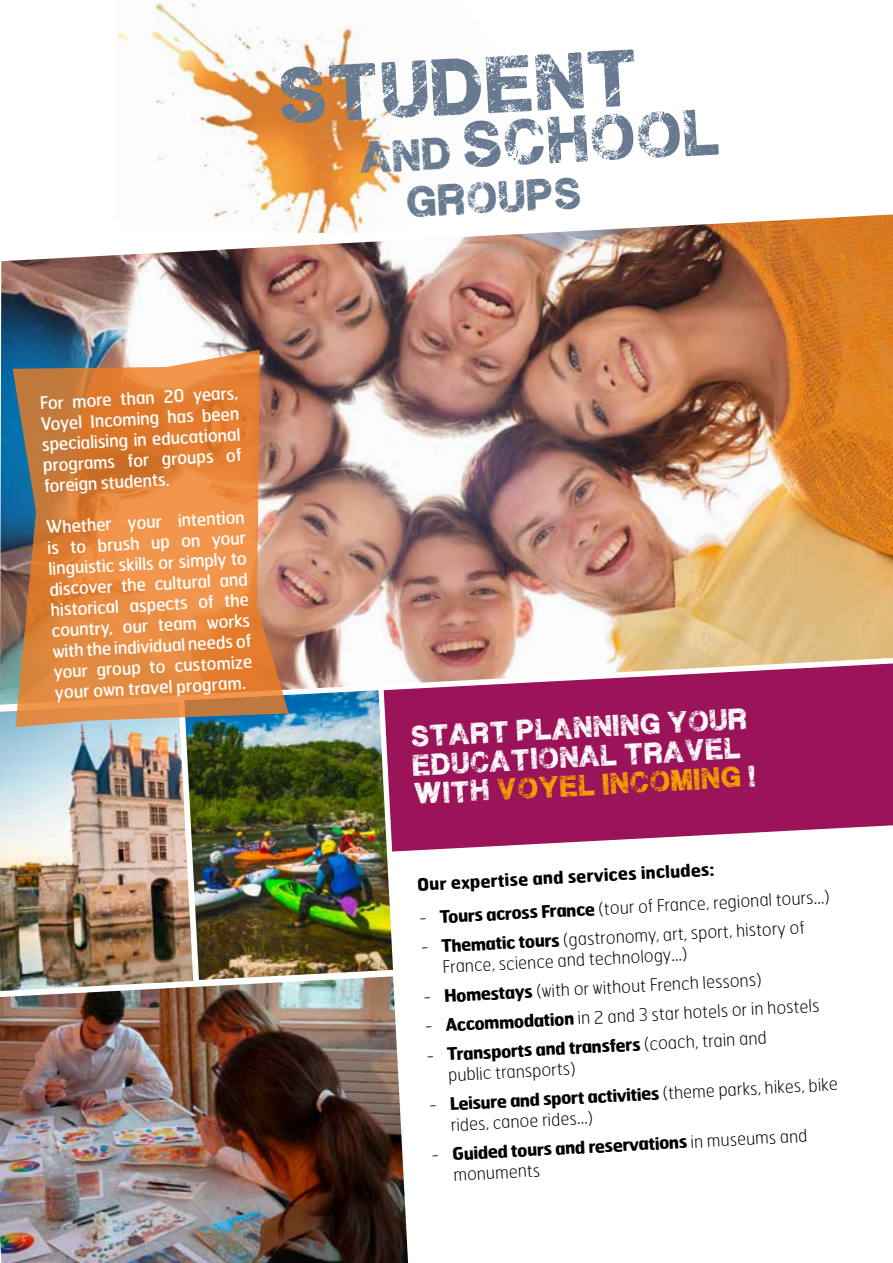
<style>
.page{position:relative;width:893px;height:1263px;background:#fff}
.page>*{position:absolute;margin:0;border:0;box-sizing:border-box;transform-origin:0 0}
.t1{font:64.05px "Plane Crash";color:#677a90}
.t2{font:52.8px "Plane Crash";color:#677a90}
.t3{font:35.85px "Plane Crash";color:#677a90}
.t4{font:24px/28.8px "Plane Crash";color:#fff}
.t5{font:100 17.25px/20.7px "Hermes";color:#000}
.t6{font:17.25px/20.7px "Hermes";color:#fff;text-align:justify}
.t7{font:700 17.25px/20.7px "Hermes";color:#000}
.s1{font-size:35.85px}
.s2{color:#f59e00}
.s3{font-weight:700}
.s4{font-weight:100}
</style>
<div class="page">
<img style="left:117px;top:0;width:292px;height:214px">
<img style="left:0;top:214px;width:893px;height:488px">
<img style="left:0;top:702px;width:184px;height:274px">
<img style="left:0;top:976px;width:408px;height:287px">
<svg style="left:384px;top:663px;width:509px;height:188px;fill:#9b1359"></svg>
<img style="left:184px;top:690px;width:209px;height:290px">
<svg style="left:13px;top:350px;width:276px;height:377px"></svg>
<h1 class="t1" style="left:276px;top:68px;width:363px;rotate:-3deg">student</h1>
<h2 class="t2" style="left:359px;top:127px;width:362px;rotate:-3deg"><span class="s1">and</span> school</h2>
<h3 class="t3" style="left:405px;top:186px;width:177px;rotate:-3deg">groups</h3>
<p class="t6" style="left:39px;top:392px;width:200px;rotate:-3deg">For more than 20 years, Voyel Incoming has been specialising in educational programs for groups of foreign students.</p>
<p class="t6" style="left:46px;top:516px;width:200px;rotate:-3deg">Whether your intention is to brush up on your linguistic skills or simply to discover the cultural and historical aspects of the country, our team works with the individual needs of your group to customize your own travel program.</p>
<h3 class="t4" style="left:410px;top:724px;width:344px;rotate:-3deg">start planning your educational travel with <span class="s2">voyel incoming</span> !</h3>
<p class="t7" style="left:417px;top:873px;width:299px;rotate:-3deg">Our expertise and services includes:</p>
<p class="t5" style="left:418px;top:907px;width:413px;rotate:-3deg">- <span class="s3">Tours across France</span> (tour of France, regional tours…)</p>
<p class="t5" style="left:441px;top:935px;width:365px;text-indent:-21px;rotate:-3deg">- <span class="s3">Thematic tours</span> (gastronomy, art, sport, history of<br>France, science and technology…)</p>
<p class="t5" style="left:422px;top:986px;width:341px;rotate:-3deg">- <span class="s3">Homestays</span> (with or without French lessons)</p>
<p class="t5" style="left:424px;top:1015px;width:397px;rotate:-3deg">- <span class="s3">Accommodation</span> in 2 and 3 star hotels or in hostels</p>
<p class="t5" style="left:446px;top:1043px;width:322px;text-indent:-21px;rotate:-3deg">- <span class="s3">Transports and transfers</span> (coach, train and public transports)</p>
<p class="t5" style="left:449px;top:1093px;width:390px;text-indent:-21px;rotate:-3deg">- <span class="s3">Leisure and sport activities</span> (theme parks, hikes, bike rides, canoe rides…)</p>
<p class="t7" style="left:452px;top:1143px;width:357px;text-indent:-21px;rotate:-3deg"><span class="s4">-</span> Guided tours and reservations <span class="s4">in museums and monuments</span></p>
</div>
